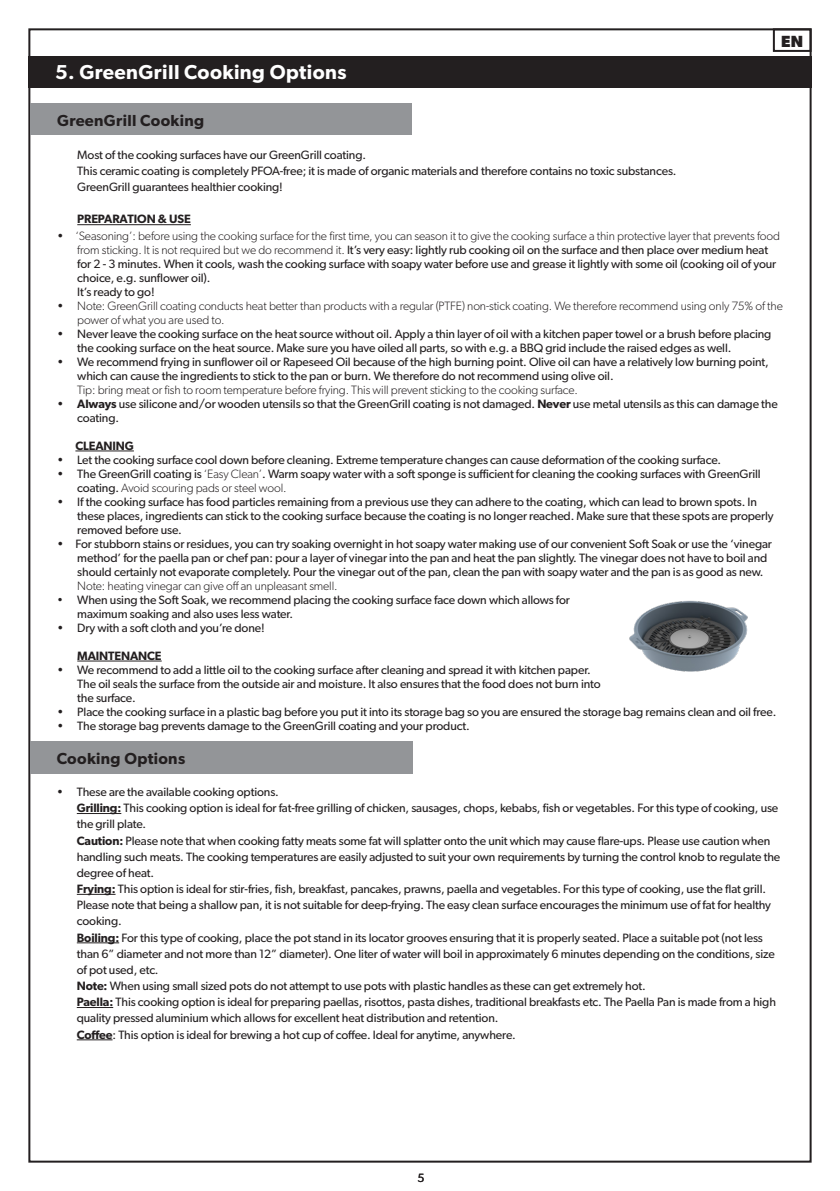
<style>
.page{position:relative;width:840px;height:1191px;background:#fff}
.page>*{position:absolute;margin:0;border:0;box-sizing:border-box;transform-origin:0 0}
.t1{font:600 20.2px "Gibson";letter-spacing:.02em;color:#fff}
.t2{font:700 16.2px "Gibson";color:#231f20}
.t3{font:600 16px "Gibson";letter-spacing:.02em;color:#231f20}
.t4{font:12.2px/14px "Gibson";letter-spacing:-.01em;color:#231f20}
.t5{font:300 12.2px/14px "Gibson";letter-spacing:-.01em;color:#231f20}
.t6{font:600 12.2px "Gibson";letter-spacing:-.01em;color:#231f20}
.t7{font:12px "Gibson";color:#231f20}
.s1{font-weight:300}
.s2{font-weight:400}
.s3{font-weight:600}
</style>
<div class="page">
<div style="left:28px;top:56px;width:783px;height:32px;background:#231f20"></div>
<div style="left:30px;top:103px;width:382px;height:32px;background:#939598"></div>
<hr style="left:77px;top:224px;width:114px;height:1px;background:#231f20">
<hr style="left:75px;top:450px;width:59px;height:1px;background:#231f20">
<hr style="left:77px;top:660px;width:85px;height:1px;background:#231f20">
<div style="left:30px;top:741px;width:383px;height:33px;background:#939598"></div>
<hr style="left:77px;top:813px;width:44px;height:1px;background:#231f20">
<hr style="left:77px;top:894px;width:38px;height:1px;background:#231f20">
<hr style="left:77px;top:942px;width:42px;height:1px;background:#231f20">
<hr style="left:77px;top:1007px;width:36px;height:1px;background:#231f20">
<hr style="left:77px;top:1039px;width:35px;height:1px;background:#231f20">
<div style="left:772px;top:28px;width:39px;height:24px;border:2px solid #231f20"></div>
<img style="left:629px;top:600px;width:119px;height:72px">
<p class="t2" style="left:780px;top:31px;width:24px">EN</p>
<p class="t1" style="left:55px;top:59px;width:293px">5. GreenGrill Cooking Options</p>
<p class="t3" style="left:57px;top:111px;width:148px">GreenGrill Cooking</p>
<p class="t4" style="left:77px;top:147px;width:290px">Most of the cooking surfaces have our GreenGrill coating.</p>
<p class="t4" style="left:77px;top:164px;width:600px">This ceramic coating is completely PFOA-free; it is made of organic materials and therefore contains no toxic substances.</p>
<p class="t4" style="left:77px;top:180px;width:207px">GreenGrill guarantees healthier cooking!</p>
<p class="t6" style="left:77px;top:212px;width:115px">PREPARATION &amp; USE</p>
<p class="t4" style="left:77px;top:228px;width:704px;text-indent:-20px">• <span class="s1">‘Seasoning’: before using the cooking surface for the first time, you can season it to give the cooking surface a thin protective layer that prevents food from sticking. It is not required but we do recommend it.</span> It’s very easy: lightly rub cooking oil on the surface and then place over medium heat for 2 - 3 minutes. When it cools, wash the cooking surface with soapy water before use and grease it lightly with some oil (cooking oil of your choice, e.g. sunflower oil).</p>
<p class="t4" style="left:77px;top:284px;width:79px">It’s ready to go!</p>
<p class="t5" style="left:77px;top:298px;width:706px;text-indent:-20px"><span class="s2">•</span> Note: GreenGrill coating conducts heat better than products with a regular (PTFE) non-stick coating. We therefore recommend using only 75% of the power of what you are used to.</p>
<p class="t4" style="left:77px;top:326px;width:695px;text-indent:-20px">• Never leave the cooking surface on the heat source without oil. Apply a thin layer of oil with a kitchen paper towel or a brush before placing the cooking surface on the heat source. Make sure you have oiled all parts, so with e.g. a BBQ grid include the raised edges as well.</p>
<p class="t4" style="left:77px;top:354px;width:692px;text-indent:-20px">• We recommend frying in sunflower oil or Rapeseed Oil because of the high burning point. Olive oil can have a relatively low burning point, which can cause the ingredients to stick to the pan or burn. We therefore do not recommend using olive oil.</p>
<p class="t5" style="left:77px;top:382px;width:502px">Tip: bring meat or fish to room temperature before frying. This will prevent sticking to the cooking surface.</p>
<p class="t4" style="left:77px;top:396px;width:701px;text-indent:-20px">• <span class="s3">Always</span> use silicone and/or wooden utensils so that the GreenGrill coating is not damaged. <span class="s3">Never</span> use metal utensils as this can damage the coating.</p>
<p class="t6" style="left:75px;top:438px;width:60px">CLEANING</p>
<p class="t4" style="left:57px;top:452px;width:665px">• Let the cooking surface cool down before cleaning. Extreme temperature changes can cause deformation of the cooking surface.</p>
<p class="t4" style="left:77px;top:466px;width:684px;text-indent:-20px">• The GreenGrill coating is <span class="s1">‘Easy Clean’</span>. Warm soapy water with a soft sponge is sufficient for cleaning the cooking surfaces with GreenGrill coating. <span class="s1">Avoid scouring pads or steel wool.</span></p>
<p class="t4" style="left:77px;top:494px;width:697px;text-indent:-20px">• If the cooking surface has food particles remaining from a previous use they can adhere to the coating, which can lead to brown spots. In these places, ingredients can stick to the cooking surface because the coating is no longer reached. Make sure that these spots are properly removed before use.</p>
<p class="t4" style="left:77px;top:536px;width:695px;text-indent:-20px">• For stubborn stains or residues, you can try soaking overnight in hot soapy water making use of our convenient Soft Soak or use the ‘vinegar method’ for the paella pan or chef pan: pour a layer of vinegar into the pan and heat the pan slightly. The vinegar does not have to boil and should certainly not evaporate completely. Pour the vinegar out of the pan, clean the pan with soapy water and the pan is as good as new.</p>
<p class="t5" style="left:77px;top:578px;width:262px">Note: heating vinegar can give off an unpleasant smell.</p>
<p class="t4" style="left:77px;top:592px;width:494px;text-indent:-20px"><span class="s1">•</span> When using the Soft Soak, we recommend placing the cooking surface face down which allows for maximum soaking and also uses less water.</p>
<p class="t4" style="left:57px;top:620px;width:209px">• Dry with a soft cloth and you’re done!</p>
<p class="t6" style="left:77px;top:648px;width:86px">MAINTENANCE</p>
<p class="t4" style="left:77px;top:662px;width:524px;text-indent:-20px">• We recommend to add a little oil to the cooking surface after cleaning and spread it with kitchen paper.<br>The oil seals the surface from the outside air and moisture. It also ensures that the food does not burn into the surface.</p>
<p class="t4" style="left:57px;top:704px;width:720px">• Place the cooking surface in a plastic bag before you put it into its storage bag so you are ensured the storage bag remains clean and oil free.</p>
<p class="t4" style="left:57px;top:718px;width:414px">• The storage bag prevents damage to the GreenGrill coating and your product.</p>
<p class="t3" style="left:57px;top:748px;width:130px">Cooking Options</p>
<p class="t4" style="left:57px;top:784px;width:223px">• These are the available cooking options.</p>
<p class="t4" style="left:77px;top:800px;width:702px;line-height:16.2px"><span class="s3">Grilling:</span> This cooking option is ideal for fat-free grilling of chicken, sausages, chops, kebabs, fish or vegetables. For this type of cooking, use the grill plate.</p>
<p class="t4" style="left:77px;top:832px;width:704px;line-height:16.2px"><span class="s3">Caution:</span> Please note that when cooking fatty meats some fat will splatter onto the unit which may cause flare-ups. Please use caution when handling such meats. The cooking temperatures are easily adjusted to suit your own requirements by turning the control knob to regulate the degree of heat.</p>
<p class="t4" style="left:77px;top:880px;width:695px;line-height:16.2px"><span class="s3">Frying:</span> This option is ideal for stir-fries, fish, breakfast, pancakes, prawns, paella and vegetables. For this type of cooking, use the flat grill.<br>Please note that being a shallow pan, it is not suitable for deep-frying. The easy clean surface encourages the minimum use of fat for healthy cooking.</p>
<p class="t4" style="left:77px;top:929px;width:699px;line-height:16.2px"><span class="s3">Boiling:</span> For this type of cooking, place the pot stand in its locator grooves ensuring that it is properly seated. Place a suitable pot (not less than 6” diameter and not more than 12” diameter). One liter of water will boil in approximately 6 minutes depending on the conditions, size of pot used, etc.</p>
<p class="t4" style="left:77px;top:978px;width:570px"><span class="s3">Note:</span> When using small sized pots do not attempt to use pots with plastic handles as these can get extremely hot.</p>
<p class="t4" style="left:77px;top:993px;width:700px;line-height:16.2px"><span class="s3">Paella:</span> This cooking option is ideal for preparing paellas, risottos, pasta dishes, traditional breakfasts etc. The Paella Pan is made from a high quality pressed aluminium which allows for excellent heat distribution and retention.</p>
<p class="t4" style="left:77px;top:1027px;width:440px"><span class="s3">Coffee</span>: This option is ideal for brewing a hot cup of coffee. Ideal for anytime, anywhere.</p>
<p class="t7" style="left:417px;top:1170px;width:9px">5</p>
</div>
